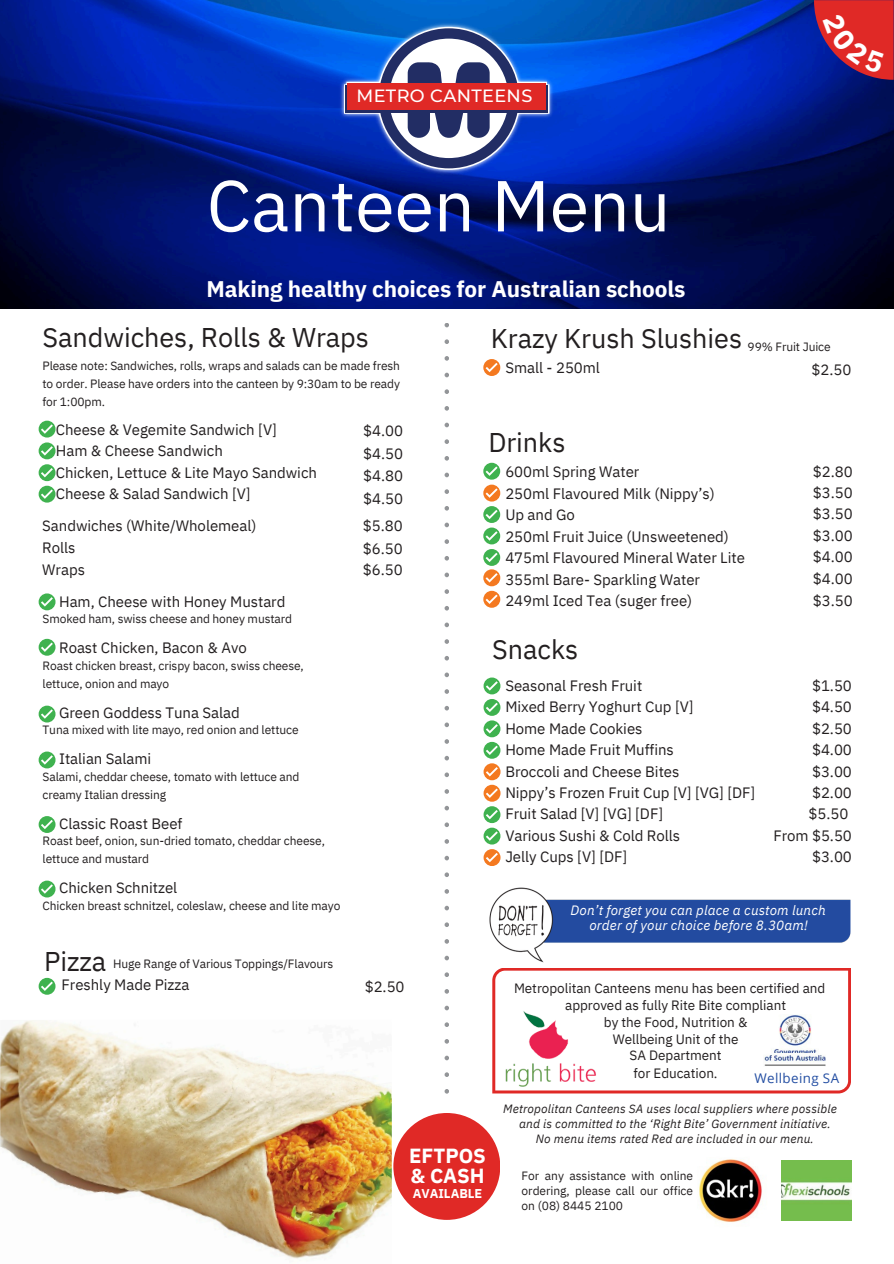
<style>
.page{position:relative;width:894px;height:1264px;background:#fff}
.page>*{position:absolute;margin:0;border:0;box-sizing:border-box;transform-origin:0 0}
.t1{font:72px "IBM Plex Sans";letter-spacing:-.005em;color:#fff}
.t2{font:27px "IBM Plex Sans";letter-spacing:-.005em;color:#231f20}
.t3{font:700 22.5px "IBM Plex Sans";letter-spacing:-.005em;color:#fff}
.t4{font:700 20.4px/20.2px "IBM Plex Sans";letter-spacing:-.005em;color:#fff}
.t5{font:500 17.7px "Montserrat";letter-spacing:.02em;color:#fff}
.t6{font:15px/21.3px "IBM Plex Sans";letter-spacing:-.005em;color:#231f20}
.t7{font:13.5px/17.1px "IBM Plex Sans";letter-spacing:-.005em;color:#231f20;text-align:center}
.t8{font:italic 13.5px "IBM Plex Sans";letter-spacing:.01em;color:#fff}
.t9{font:13.35px "Open Sans";letter-spacing:.03em;color:#234ea2}
.t10{font:700 12.75px "IBM Plex Sans";letter-spacing:-.005em;color:#fff}
.t11{font:12px/18px "IBM Plex Sans";letter-spacing:-.01em;color:#231f20}
.t12{font:italic 12px/14.7px "IBM Plex Sans";letter-spacing:.01em;color:#231f20;text-align:center}
</style>
<div class="page">
<img style="left:0;top:0;width:893px;height:309px">
<img style="left:337px;top:20px;width:218px;height:157px">
<div style="left:393px;top:1112px;width:107px;height:107px;background:#e02926;border-radius:50%"></div>
<svg style="left:344px;top:27px;width:205px;height:143px"></svg>
<svg style="left:345px;top:86px;width:202px;height:26px"></svg>
<div style="left:348px;top:83px;width:197px;height:27px;background:#e02926"></div>
<svg style="left:444px;top:339px;width:5px;height:438px"></svg>
<svg style="left:492px;top:969px;width:358px;height:124px"></svg>
<img style="left:781px;top:1160px;width:70px;height:60px">
<img style="left:699px;top:1159px;width:63px;height:63px">
<img style="left:778px;top:1014px;width:33px;height:32px">
<img style="left:770px;top:1046px;width:48px;height:7px">
<img style="left:763px;top:1053px;width:62px;height:13px">
<img style="left:489px;top:887px;width:362px;height:82px">
<img style="left:0;top:1020px;width:391px;height:239px">
<div style="left:39px;top:485px;width:16px;height:17px;background:#3fb24f;border-radius:50%"></div>
<svg style="left:41px;top:489px;width:12px;height:10px"></svg>
<div style="left:39px;top:464px;width:16px;height:17px;background:#3fb24f;border-radius:50%"></div>
<svg style="left:41px;top:468px;width:12px;height:9px"></svg>
<div style="left:39px;top:442px;width:16px;height:17px;background:#3fb24f;border-radius:50%"></div>
<svg style="left:41px;top:446px;width:12px;height:9px"></svg>
<div style="left:39px;top:420px;width:16px;height:17px;background:#3fb24f;border-radius:50%"></div>
<svg style="left:41px;top:424px;width:12px;height:10px"></svg>
<div style="left:39px;top:593px;width:16px;height:17px;background:#3fb24f;border-radius:50%"></div>
<svg style="left:41px;top:597px;width:12px;height:9px"></svg>
<div style="left:39px;top:639px;width:16px;height:16px;background:#3fb24f;border-radius:50%"></div>
<svg style="left:41px;top:642px;width:12px;height:10px"></svg>
<div style="left:39px;top:705px;width:16px;height:17px;background:#3fb24f;border-radius:50%"></div>
<svg style="left:41px;top:709px;width:12px;height:9px"></svg>
<div style="left:39px;top:816px;width:16px;height:17px;background:#3fb24f;border-radius:50%"></div>
<svg style="left:41px;top:820px;width:12px;height:9px"></svg>
<div style="left:39px;top:751px;width:16px;height:17px;background:#3fb24f;border-radius:50%"></div>
<svg style="left:41px;top:755px;width:12px;height:9px"></svg>
<div style="left:39px;top:880px;width:16px;height:17px;background:#3fb24f;border-radius:50%"></div>
<svg style="left:41px;top:884px;width:12px;height:9px"></svg>
<div style="left:483px;top:359px;width:17px;height:17px;background:#f47920;border-radius:50%"></div>
<svg style="left:485px;top:363px;width:12px;height:9px"></svg>
<div style="left:483px;top:463px;width:17px;height:16px;background:#3fb24f;border-radius:50%"></div>
<svg style="left:485px;top:466px;width:12px;height:10px"></svg>
<svg style="left:483px;top:527px;width:17px;height:17px"></svg>
<svg style="left:485px;top:531px;width:12px;height:9px"></svg>
<svg style="left:483px;top:506px;width:17px;height:17px"></svg>
<svg style="left:485px;top:510px;width:12px;height:9px"></svg>
<svg style="left:483px;top:549px;width:17px;height:17px"></svg>
<svg style="left:485px;top:552px;width:12px;height:10px"></svg>
<svg style="left:483px;top:484px;width:17px;height:17px"></svg>
<svg style="left:485px;top:488px;width:12px;height:10px"></svg>
<svg style="left:483px;top:849px;width:17px;height:17px"></svg>
<svg style="left:485px;top:852px;width:12px;height:10px"></svg>
<svg style="left:483px;top:784px;width:17px;height:17px"></svg>
<svg style="left:485px;top:788px;width:12px;height:10px"></svg>
<svg style="left:483px;top:699px;width:17px;height:17px"></svg>
<svg style="left:485px;top:702px;width:12px;height:10px"></svg>
<div style="left:483px;top:720px;width:17px;height:17px;background:#3fb24f;border-radius:50%"></div>
<svg style="left:486px;top:724px;width:11px;height:9px"></svg>
<svg style="left:483px;top:742px;width:17px;height:16px"></svg>
<svg style="left:485px;top:745px;width:12px;height:10px"></svg>
<svg style="left:483px;top:806px;width:17px;height:17px"></svg>
<svg style="left:485px;top:810px;width:12px;height:9px"></svg>
<svg style="left:483px;top:763px;width:17px;height:17px"></svg>
<svg style="left:485px;top:767px;width:12px;height:9px"></svg>
<svg style="left:483px;top:827px;width:17px;height:17px"></svg>
<svg style="left:485px;top:831px;width:12px;height:9px"></svg>
<svg style="left:483px;top:677px;width:17px;height:17px"></svg>
<svg style="left:485px;top:681px;width:12px;height:9px"></svg>
<svg style="left:39px;top:977px;width:16px;height:17px"></svg>
<svg style="left:41px;top:981px;width:12px;height:9px"></svg>
<div style="left:483px;top:569px;width:17px;height:17px;background:#f47920;border-radius:50%"></div>
<svg style="left:485px;top:573px;width:12px;height:9px"></svg>
<div style="left:483px;top:591px;width:17px;height:16px;background:#f47920;border-radius:50%"></div>
<svg style="left:485px;top:594px;width:12px;height:10px"></svg>
<svg style="left:813px;top:0;width:80px;height:80px"></svg>
<p class="t5" style="left:356px;top:85px;width:177px">METRO CANTEENS</p>
<p class="t1" style="left:206px;top:157px;width:465px">Canteen Menu</p>
<p class="t3" style="left:206px;top:273px;width:480px">Making healthy choices for Australian schools</p>
<h5 class="t2" style="left:43px;top:319px;width:328px">Sandwiches, Rolls &amp; Wraps</h5>
<p class="t11" style="left:43px;top:356px;width:359px">Please note: Sandwiches, rolls, wraps and salads can be made fresh</p>
<h5 class="t11" style="left:43px;top:374px;width:359px">to order. Please have orders into the canteen by 9:30am to be ready for 1:00pm.</h5>
<h5 class="t2" style="left:490px;top:321px;width:253px">Krazy Krush Slushies</h5>
<h5 class="t11" style="left:747px;top:337px;width:85px">99% Fruit Juice</h5>
<p class="t6" style="left:505px;top:357px;width:96px">Small - 250ml</p>
<p class="t6" style="left:811px;top:359px;width:41px">$2.50</p>
<p class="t6" style="left:56px;top:419px;width:262px">Cheese &amp; Vegemite Sandwich [V]<br>Ham &amp; Cheese Sandwich<br>Chicken, Lettuce &amp; Lite Mayo Sandwich<br>Cheese &amp; Salad Sandwich [V]</p>
<h5 class="t6" style="left:42px;top:514px;width:216px;line-height:22px">Sandwiches (White/Wholemeal)<br>Rolls<br>Wraps</h5>
<p class="t6" style="left:59px;top:590px;width:228px">Ham, Cheese with Honey Mustard</p>
<p class="t11" style="left:43px;top:609px;width:251px">Smoked ham, swiss cheese and honey mustard</p>
<h5 class="t6" style="left:59px;top:636px;width:189px">Roast Chicken, Bacon &amp; Avo</h5>
<h1 class="t11" style="left:43px;top:656px;width:263px">Roast chicken breast, crispy bacon, swiss cheese, lettuce, onion and mayo</h1>
<h5 class="t6" style="left:59px;top:701px;width:182px">Green Goddess Tuna Salad</h5>
<p class="t11" style="left:43px;top:720px;width:257px">Tuna mixed with lite mayo, red onion and lettuce</p>
<h1 class="t6" style="left:59px;top:747px;width:94px">Italian Salami</h1>
<p class="t11" style="left:43px;top:767px;width:258px">Salami, cheddar cheese, tomato with lettuce and creamy Italian dressing</p>
<p class="t6" style="left:59px;top:812px;width:125px">Classic Roast Beef</p>
<h5 class="t11" style="left:43px;top:831px;width:284px">Roast beef, onion, sun-dried tomato, cheddar cheese, lettuce and mustard</h5>
<p class="t11" style="left:43px;top:896px;width:299px">Chicken breast schnitzel, coleslaw, cheese and lite mayo</p>
<p class="t6" style="left:59px;top:876px;width:120px">Chicken Schnitzel</p>
<p class="t6" style="left:363px;top:419px;width:41px;line-height:22.5px;text-align:justify">$4.00 $4.50 $4.80 $4.50</p>
<p class="t6" style="left:363px;top:514px;width:41px;line-height:21.9px;text-align:justify">$5.80 $6.50 $6.50</p>
<p class="t2" style="left:44px;top:943px;width:64px">Pizza</p>
<p class="t6" style="left:62px;top:973px;width:129px">Freshly Made Pizza</p>
<p class="t6" style="left:364px;top:975px;width:41px">$2.50</p>
<h5 class="t11" style="left:113px;top:954px;width:221px">Huge Range of Various Toppings/Flavours</h5>
<h5 class="t2" style="left:488px;top:424px;width:79px">Drinks</h5>
<h5 class="t6" style="left:505px;top:460px;width:135px">600ml Spring Water</h5>
<h5 class="t6" style="left:505px;top:483px;width:241px">250ml Flavoured Milk (Nippy’s)<br>Up and Go<br>250ml Fruit Juice (Unsweetened)<br>475ml Flavoured Mineral Water Lite<br>355ml Bare- Sparkling Water<br>249ml Iced Tea (suger free)</h5>
<p class="t2" style="left:492px;top:631px;width:87px">Snacks</p>
<p class="t6" style="left:812px;top:460px;width:41px;text-align:justify">$2.80 $3.50 $3.50 $3.00 $4.00 $4.00 $3.50</p>
<p class="t6" style="left:505px;top:674px;width:251px">Seasonal Fresh Fruit<br>Mixed Berry Yoghurt Cup [V]<br>Home Made Cookies<br>Home Made Fruit Muffins<br>Broccoli and Cheese Bites<br>Nippy’s Frozen Fruit Cup [V] [VG] [DF]<br>Fruit Salad [V] [VG] [DF]<br>Various Sushi &amp; Cold Rolls<br>Jelly Cups [V] [DF]</p>
<p class="t6" style="left:773px;top:674px;width:80px;text-align:right">$1.50 $4.50 $2.50 $4.00 $3.00 $2.00 $5.50<br>From $5.50 $3.00</p>
<h5 class="t8" style="left:570px;top:901px;width:256px">Don’t forget you can place a custom lunch</h5>
<p class="t8" style="left:589px;top:916px;width:220px">order of your choice before 8.30am!</p>
<h5 class="t7" style="left:514px;top:978px;width:313px">Metropolitan Canteens menu has been certified and</h5>
<p class="t7" style="left:565px;top:996px;width:222px">approved as fully Rite Bite compliant by the Food, Nutrition &amp;<br>Wellbeing Unit of the<br>SA Department<br>for Education.</p>
<p class="t9" style="left:754px;top:1068px;width:86px">Wellbeing SA</p>
<h5 class="t12" style="left:503px;top:1101px;width:335px">Metropolitan Canteens SA uses local suppliers where possible</h5>
<p class="t12" style="left:519px;top:1116px;width:313px">and is committed to the ‘Right Bite’ Government initiative.<br>No menu items rated Red are included in our menu.</p>
<p class="t4" style="left:409px;top:1144px;width:78px">EFTPOS &amp; CASH</p>
<p class="t10" style="left:413px;top:1184px;width:71px">AVAILABLE</p>
<h5 class="t11" style="left:521px;top:1168px;width:173px;line-height:14.7px;text-align:justify">For any assistance with online ordering, please call our office on (08) 8445 2100</h5>
</div>
